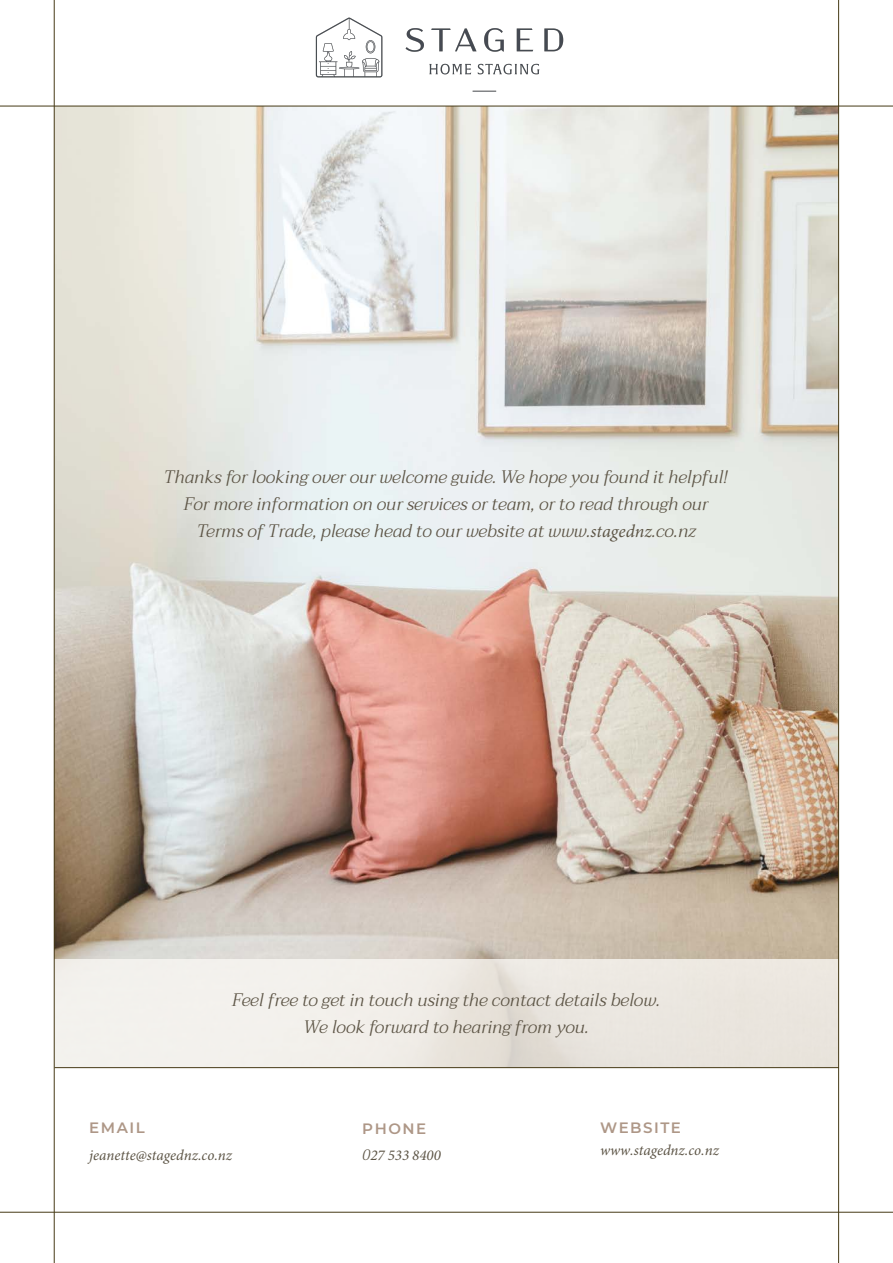
<style>
.page{position:relative;width:893px;height:1263px;background:#fff}
.page>*{position:absolute;margin:0;border:0;box-sizing:border-box;transform-origin:0 0}
.Body_Left{font:italic 300 18px/26.8px "Taviraj";color:#5c5445;text-align:center}
.Body_Left-2{font:italic 15px/26.7px "Minion Pro";color:#5c5445}
.Caption_Left{font:italic 15px/22.2px "Minion Pro";color:#5c5445}
.s1{font-family:"Minion Pro";font-weight:400}
.s2{font-family:"Montserrat";font-weight:600;font-style:normal;color:#ae9787}
.s3{font-family:"Taviraj";font-weight:300}
</style>
<div class="page">
<img style="left:55px;top:107px;width:783px;height:852px">
<div style="left:54px;top:959px;width:784px;height:109px;background:#eeeae4"></div>
<hr style="left:0;top:1212px;width:893px;height:1px;background:#463a16">
<hr style="left:0;top:106px;width:893px;height:1px;background:#463a16">
<hr style="left:54px;top:1067px;width:785px;height:1px;background:#463a16">
<hr style="left:54px;top:0;width:1px;height:1263px;background:#463a16">
<hr style="left:838px;top:0;width:1px;height:1263px;background:#463a16">
<img style="left:300px;top:17px;width:278px;height:90px">
<p class="Body_Left" style="left:164px;top:464px;width:566px">Thanks for looking over our welcome guide. We hope you found it helpful!<br>For more information on our services or team, or to read through our<br>Terms of Trade, please head to our website at www.<span class="s1">stagednz</span>.co.nz</p>
<p class="Body_Left" style="left:232px;top:987px;width:430px">Feel free to get in touch using the contact details below.<br>We look forward to hearing from you.</p>
<p class="Body_Left-2" style="left:89px;top:1115px;width:144px"><span class="s2">EMAIL </span>jeanette@stagednz.co.nz</p>
<p class="Caption_Left" style="left:600px;top:1117px;width:120px"><span class="s2">WEBSITE </span>www.stagednz.co.nz</p>
<p class="Body_Left-2" style="left:362px;top:1115px;width:80px"><span class="s2">PHONE<br></span><span class="s3">0</span>27 533 8400</p>
</div>
